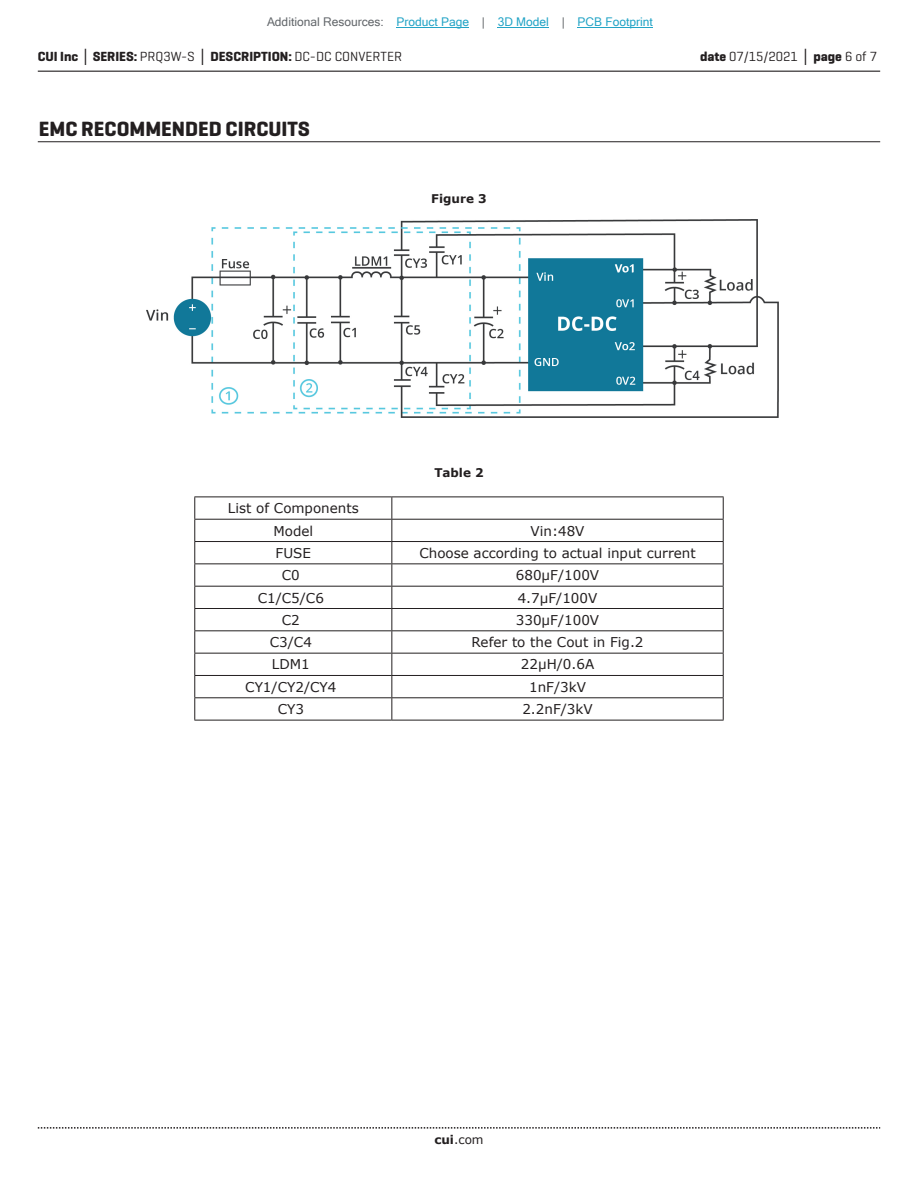
<style>
.page{position:relative;width:918px;height:1188px;background:#fff}
.page>*{position:absolute;margin:0;border:0;box-sizing:border-box;transform-origin:0 0}
.t1{font:700 21px "Geogrotesque";color:#231f20}
.t2{font:13.5px/22.4px "Verdana";color:#231f20;text-align:center}
.t3{font:700 13.5px "Geogrotesque";color:#231f20}
.t4{font:13.5px "Geogrotesque";color:#231f20}
.t5{font:12px "Microsoft Sans Serif";color:#23a4c6}
.t6{font:700 12px "Verdana";color:#231f20}
.t7{font:12px "Verdana";color:#231f20}
.s1{color:#63676b}
.s2{font-family:"Verdana"}
.s3{font-weight:400}
.s4{font-weight:700}
.s5{font-family:"Verdana";font-weight:700}
</style>
<div class="page">
<hr style="left:38px;top:71px;width:842px;height:1px;background:#231f20">
<svg style="left:38px;top:1127px;width:842px;height:2px"></svg>
<hr style="left:38px;top:141px;width:842px;height:1px;background:#231f20">
<hr style="left:194px;top:497px;width:198px;height:1px;background:#231f20">
<hr style="left:392px;top:497px;width:332px;height:1px;background:#231f20">
<hr style="left:194px;top:519px;width:198px;height:1px;background:#231f20">
<hr style="left:392px;top:519px;width:332px;height:1px;background:#231f20">
<hr style="left:194px;top:541px;width:198px;height:1px;background:#231f20">
<hr style="left:392px;top:541px;width:332px;height:1px;background:#231f20">
<hr style="left:194px;top:563px;width:198px;height:1px;background:#231f20">
<hr style="left:392px;top:563px;width:332px;height:1px;background:#231f20">
<hr style="left:194px;top:586px;width:198px;height:1px;background:#231f20">
<hr style="left:392px;top:586px;width:332px;height:1px;background:#231f20">
<hr style="left:194px;top:608px;width:198px;height:1px;background:#231f20">
<hr style="left:392px;top:608px;width:332px;height:1px;background:#231f20">
<hr style="left:194px;top:630px;width:198px;height:1px;background:#231f20">
<hr style="left:392px;top:630px;width:332px;height:1px;background:#231f20">
<hr style="left:194px;top:653px;width:198px;height:1px;background:#231f20">
<hr style="left:392px;top:653px;width:332px;height:1px;background:#231f20">
<hr style="left:194px;top:675px;width:198px;height:1px;background:#231f20">
<hr style="left:392px;top:675px;width:332px;height:1px;background:#231f20">
<hr style="left:194px;top:697px;width:198px;height:1px;background:#231f20">
<svg style="left:194px;top:497px;width:1px;height:223px"></svg>
<hr style="left:392px;top:697px;width:332px;height:1px;background:#231f20">
<svg style="left:391px;top:497px;width:1px;height:223px"></svg>
<svg style="left:723px;top:497px;width:1px;height:223px"></svg>
<hr style="left:194px;top:720px;width:198px;height:1px;background:#231f20">
<hr style="left:392px;top:720px;width:332px;height:1px;background:#231f20">
<img style="left:146px;top:219px;width:633px;height:199px">
<hr style="left:397px;top:27px;width:72px;height:1px;background:#23a4c6">
<hr style="left:498px;top:27px;width:51px;height:1px;background:#23a4c6">
<hr style="left:578px;top:27px;width:75px;height:1px;background:#23a4c6">
<p class="t5" style="left:267px;top:15px;width:387px"><span class="s1">Additional Resources:</span> Product Page <span class="s1">|</span> 3D Model <span class="s1">|</span> PCB Footprint</p>
<p class="t3" style="left:38px;top:48px;width:366px">CUI Inc <span class="s2">│</span> SERIES: <span class="s3">PRQ3W-S</span> <span class="s2">│</span> DESCRIPTION: <span class="s3">DC-DC CONVERTER</span></p>
<p class="t4" style="left:700px;top:48px;width:179px"><span class="s4">date</span> 07/15/2021 <span class="s5">│</span> <span class="s4">page</span> 6 of 7</p>
<h1 class="t1" style="left:39px;top:116px;width:273px">EMC RECOMMENDED CIRCUITS</h1>
<p class="t6" style="left:431px;top:190px;width:57px">Figure 3</p>
<p class="t2" style="left:228px;top:497px;width:132px">List of Components<br>Model</p>
<p class="t6" style="left:434px;top:464px;width:51px">Table 2</p>
<p class="t2" style="left:531px;top:519px;width:56px">Vin:48V</p>
<p class="t2" style="left:276px;top:542px;width:37px">FUSE</p>
<p class="t2" style="left:419px;top:542px;width:278px">Choose according to actual input current</p>
<p class="t2" style="left:282px;top:564px;width:20px">C0</p>
<p class="t2" style="left:516px;top:564px;width:85px">680µF/100V</p>
<p class="t2" style="left:258px;top:586px;width:68px">C1/C5/C6</p>
<p class="t2" style="left:518px;top:586px;width:81px">4.7µF/100V</p>
<p class="t2" style="left:282px;top:609px;width:20px">C2</p>
<p class="t2" style="left:516px;top:609px;width:85px">330µF/100V</p>
<p class="t2" style="left:270px;top:631px;width:44px">C3/C4</p>
<p class="t2" style="left:472px;top:631px;width:173px">Refer to the Cout in Fig.2</p>
<p class="t2" style="left:272px;top:653px;width:39px">LDM1</p>
<p class="t2" style="left:521px;top:653px;width:75px">22µH/0.6A</p>
<p class="t2" style="left:245px;top:676px;width:93px">CY1/CY2/CY4</p>
<p class="t2" style="left:529px;top:676px;width:58px">1nF/3kV</p>
<p class="t2" style="left:278px;top:698px;width:28px">CY3</p>
<p class="t2" style="left:522px;top:698px;width:72px">2.2nF/3kV</p>
<p class="t7" style="left:434px;top:1131px;width:51px"><span class="s4">cui</span>.com</p>
</div>
